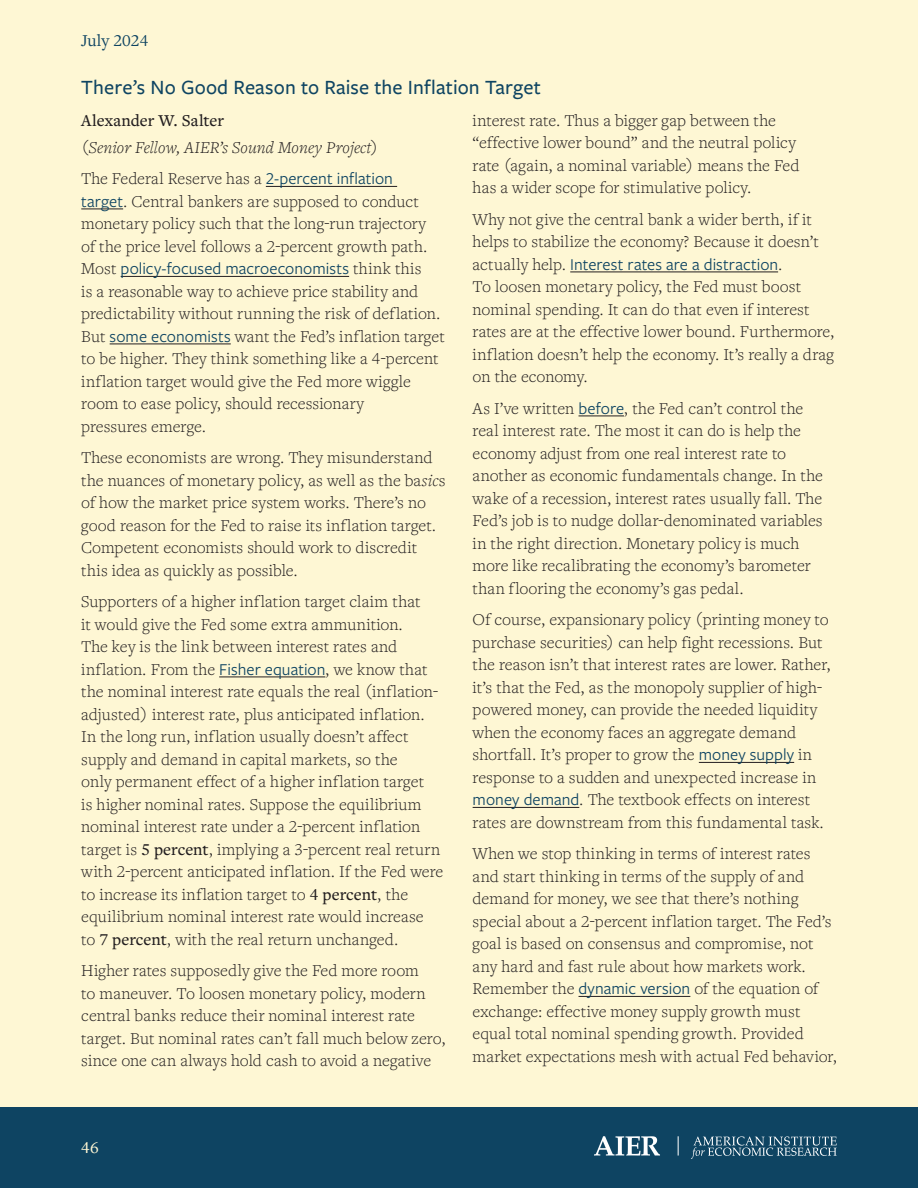
<style>
.page{position:relative;width:918px;height:1188px;background:#fef7d4}
.page>*{position:absolute;margin:0;border:0;box-sizing:border-box;transform-origin:0 0}
.t1{font:500 21px "Freight Sans Pro";letter-spacing:.01em;color:#0e4462}
.t2{font:300 17.25px/22.5px "Freight Text Pro";letter-spacing:.005em;color:#231f20}
.Author_Title{font:italic 300 17.25px "Freight Text Pro";letter-spacing:.005em;color:#231f20}
.Author{font:500 17.25px "Freight Text Pro";color:#231f20}
.t3{font:17.25px "Freight Text Pro";letter-spacing:.005em;color:#0e4462}
.t4{font:500 17.25px "Freight Text Pro";color:#fef7d4}
.s1{font-family:"Freight Sans Pro";font-weight:400;color:#0e4462}
.s2{font-style:italic}
.s3{font-weight:500}
</style>
<div class="page">
<hr style="left:266px;top:186px;width:131px;height:1px;background:#231f20">
<hr style="left:81px;top:209px;width:42px;height:1px;background:#231f20">
<hr style="left:121px;top:276px;width:228px;height:1px;background:#231f20">
<hr style="left:110px;top:344px;width:121px;height:1px;background:#231f20">
<hr style="left:219px;top:677px;width:106px;height:1px;background:#231f20">
<hr style="left:570px;top:272px;width:208px;height:1px;background:#231f20">
<hr style="left:579px;top:416px;width:45px;height:1px;background:#231f20">
<hr style="left:699px;top:762px;width:95px;height:1px;background:#231f20">
<hr style="left:473px;top:807px;width:106px;height:1px;background:#231f20">
<hr style="left:579px;top:996px;width:111px;height:1px;background:#231f20">
<div style="left:0;top:1107px;width:918px;height:81px;background:#0e4462"></div>
<svg style="left:594px;top:1136px;width:243px;height:23px"></svg>
<p class="t3" style="left:81px;top:29px;width:69px">July 2024</p>
<h2 class="t1" style="left:81px;top:73px;width:461px">There’s No Good Reason to Raise the Inflation Target</h2>
<p class="Author" style="left:81px;top:109px;width:144px">Alexander W. Salter</p>
<p class="Author_Title" style="left:81px;top:136px;width:299px">(Senior Fellow, AIER’s Sound Money Project)</p>
<p class="t2" style="left:81px;top:167px;width:365px">The Federal Reserve has a <span class="s1">2-percent inflation<br>target</span>. Central bankers are supposed to conduct monetary policy such that the long-run trajectory<br>of the price level follows a 2-percent growth path.<br>Most <span class="s1">policy-focused macroeconomists</span> think this<br>is a reasonable way to achieve price stability and predictability without running the risk of deflation.<br>But <span class="s1">some economists</span> want the Fed’s inflation target to be higher. They think something like a 4-percent inflation target would give the Fed more wiggle room to ease policy, should recessionary<br>pressures emerge.</p>
<p class="t2" style="left:81px;top:446px;width:366px">These economists are wrong. They misunderstand the nuances of monetary policy, as well as the ba<span class="s2">sic</span>s of how the market price system works. There’s no good reason for the Fed to raise its inflation target.<br>Competent economists should work to discredit this idea as quickly as possible.</p>
<p class="t2" style="left:81px;top:590px;width:364px">Supporters of a higher inflation target claim that<br>it would give the Fed some extra ammunition.<br>The key is the link between interest rates and inflation. From the <span class="s1">Fisher equation</span>, we know that the nominal interest rate equals the real (inflation&shy;adjusted) interest rate, plus anticipated inflation.<br>In the long run, inflation usually doesn’t affect supply and demand in capital markets, so the<br>only permanent effect of a higher inflation target<br>is higher nominal rates. Suppose the equilibrium nominal interest rate under a 2-percent inflation target is <span class="s3">5 percent</span>, implying a 3-percent real return with 2-percent anticipated inflation. If the Fed were to increase its inflation target to <span class="s3">4 percent</span>, the equilibrium nominal interest rate would increase<br>to <span class="s3">7 percent</span>, with the real return unchanged.</p>
<p class="t2" style="left:81px;top:959px;width:366px">Higher rates supposedly give the Fed more room<br>to maneuver. To loosen monetary policy, modern central banks reduce their nominal interest rate target. But nominal rates can’t fall much below zero, since one can always hold cash to avoid a negative</p>
<p class="t2" style="left:473px;top:108px;width:328px">interest rate. Thus a bigger gap between the “effective lower bound” and the neutral policy rate (again, a nominal variable) means the Fed has a wider scope for stimulative policy.</p>
<p class="t2" style="left:473px;top:207px;width:363px">Why not give the central bank a wider berth, if it helps to stabilize the economy? Because it doesn’t actually help. <span class="s1">Interest rates are a distraction</span>.<br>To loosen monetary policy, the Fed must boost nominal spending. It can do that even if interest rates are at the effective lower bound. Furthermore, inflation doesn’t help the economy. It’s really a drag on the economy.</p>
<p class="t2" style="left:473px;top:396px;width:352px">As I’ve written <span class="s1">before</span>, the Fed can’t control the real interest rate. The most it can do is help the economy adjust from one real interest rate to another as economic fundamentals change. In the wake of a recession, interest rates usually fall. The Fed’s job is to nudge dollar-denominated variables in the right direction. Monetary policy is much more like recalibrating the economy’s barometer than flooring the economy’s gas pedal.</p>
<p class="t2" style="left:473px;top:608px;width:360px">Of course, expansionary policy (printing money to purchase securities) can help fight recessions. But the reason isn’t that interest rates are lower. Rather, it’s that the Fed, as the monopoly supplier of high&shy;powered money, can provide the needed liquidity when the economy faces an aggregate demand shortfall. It’s proper to grow the <span class="s1">money supply</span> in response to a sudden and unexpected increase in <span class="s1">money demand</span>. The textbook effects on interest rates are downstream from this fundamental task.</p>
<p class="t2" style="left:473px;top:842px;width:366px">When we stop thinking in terms of interest rates and start thinking in terms of the supply of and demand for money, we see that there’s nothing special about a 2-percent inflation target. The Fed’s goal is based on consensus and compromise, not any hard and fast rule about how markets work.<br>Remember the <span class="s1">dynamic version</span> of the equation of exchange: effective money supply growth must equal total nominal spending growth. Provided market expectations mesh with actual Fed behavior,</p>
<p class="t4" style="left:81px;top:1136px;width:19px">46</p>
</div>
